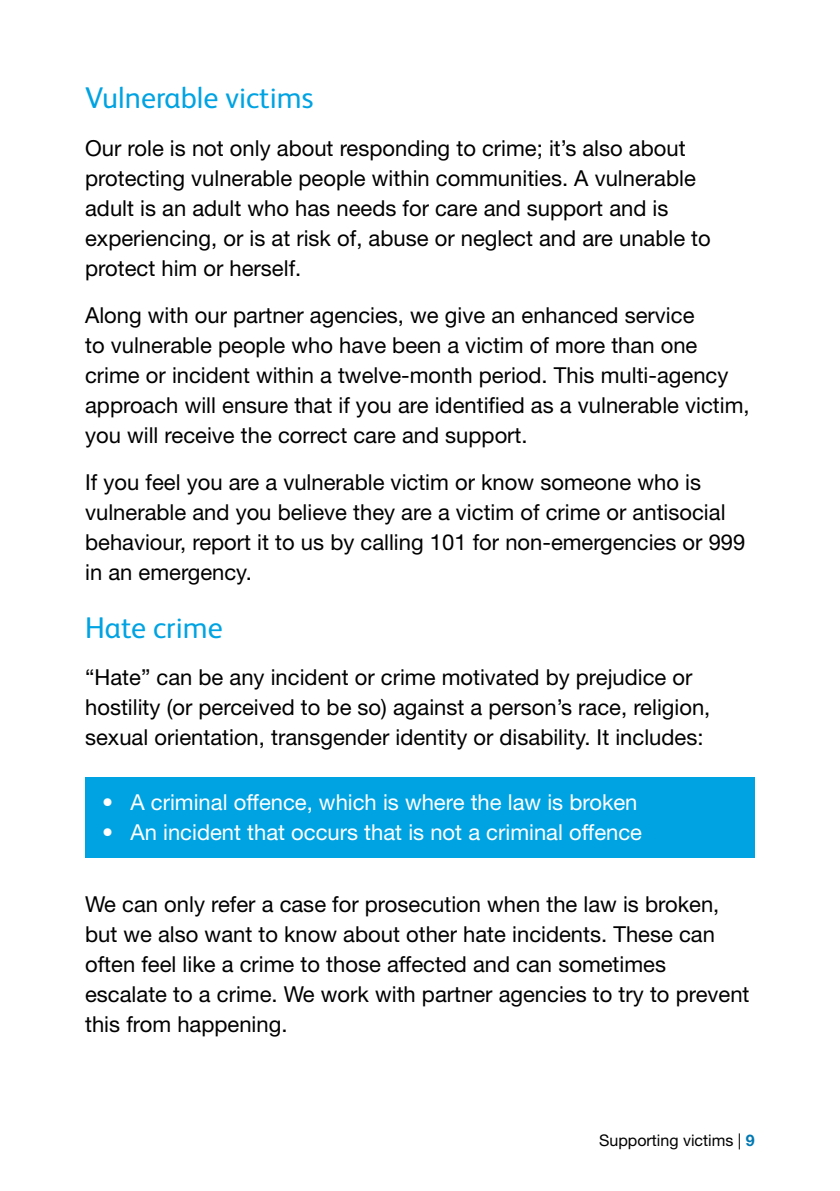
<style>
.page{position:relative;width:840px;height:1191px;background:#fff}
.page>*{position:absolute;margin:0;border:0;box-sizing:border-box;transform-origin:0 0}
.t1{font:30px "FS Albert";color:#00a3e2}
.t2{font:22px/30px "Helvetica Neue LT Std";color:#000}
.t3{font:22px "Helvetica Neue LT Std";color:#fff}
.t4{font:16px "Helvetica Neue LT Std";color:#000}
.s1{font-weight:700;color:#0078b3}
</style>
<div class="page">
<div style="left:85px;top:777px;width:669px;height:80px;background:#00a3e2"></div>
<h1 class="t1" style="left:85px;top:81px;width:230px">Vulnerable victims</h1>
<p class="t2" style="left:85px;top:132px;width:627px">Our role is not only about responding to crime; it’s also about protecting vulnerable people within communities. A vulnerable adult is an adult who has needs for care and support and is experiencing, or is at risk of, abuse or neglect and are unable to protect him or herself.</p>
<p class="t2" style="left:85px;top:299px;width:665px">Along with our partner agencies, we give an enhanced service<br>to vulnerable people who have been a victim of more than one crime or incident within a twelve-month period. This multi-agency approach will ensure that if you are identified as a vulnerable victim, you will receive the correct care and support.</p>
<p class="t2" style="left:85px;top:466px;width:661px">If you feel you are a vulnerable victim or know someone who is vulnerable and you believe they are a victim of crime or antisocial behaviour, report it to us by calling 101 for non-emergencies or 999 in an emergency.</p>
<h1 class="t1" style="left:85px;top:611px;width:139px">Hate crime</h1>
<p class="t2" style="left:85px;top:662px;width:626px">“Hate” can be any incident or crime motivated by prejudice or hostility (or perceived to be so) against a person’s race, religion, sexual orientation, transgender identity or disability. It includes:</p>
<p class="t3" style="left:102px;top:788px;width:536px">• A criminal offence, which is where the law is broken</p>
<p class="t3" style="left:102px;top:818px;width:541px">• An incident that occurs that is not a criminal offence</p>
<p class="t2" style="left:85px;top:889px;width:665px">We can only refer a case for prosecution when the law is broken, but we also want to know about other hate incidents. These can often feel like a crime to those affected and can sometimes escalate to a crime. We work with partner agencies to try to prevent this from happening.</p>
<p class="t4" style="left:598px;top:1130px;width:157px">Supporting victims | <span class="s1">9</span></p>
</div>
